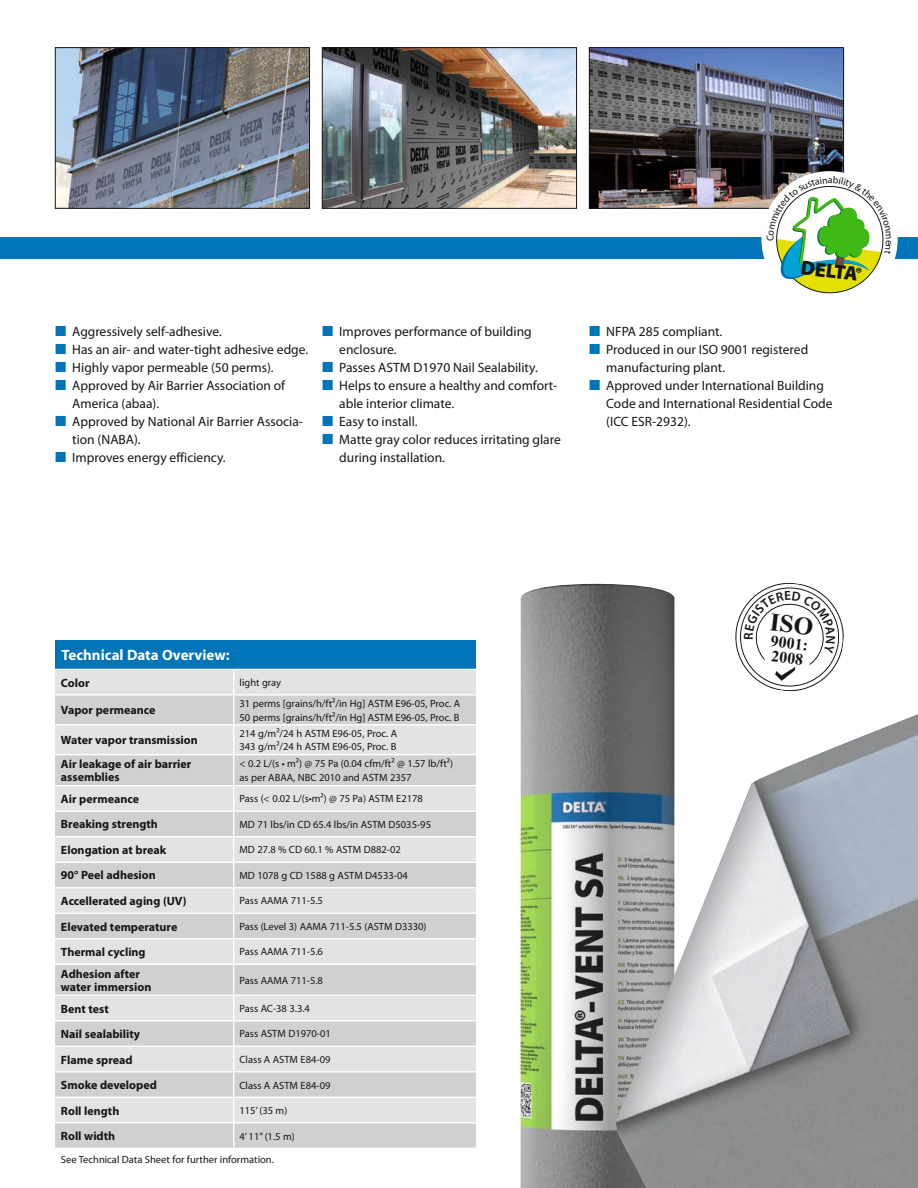
<style>
.page{position:relative;width:918px;height:1188px;background:#fff}
.page>*{position:absolute;margin:0;border:0;box-sizing:border-box;transform-origin:0 0}
.t1{font:900 20.25px "Delta Myriad Pro";color:#151616}
.t2{font:700 16.05px/14.5px "Times New Roman";color:#151616}
.t3{font:700 15px "Myriad Pro Doerken";color:#fff}
.Bau_Subhead_14_20_BL{font:13.5px/18px "Myriad Pro Doerken";color:#151616}
.t4{font:700 12px/13.5px "Myriad Pro Doerken";color:#151616}
.t5{font:10.5px/13.5px "Myriad Pro Doerken";color:#151616}
.s1{color:#0074b8}
</style>
<div class="page">
<div style="left:0;top:237px;width:918px;height:21px;background:#0074b8"></div>
<img style="left:324px;top:49px;width:251px;height:158px">
<div style="left:322px;top:47px;width:255px;height:162px;border:1px solid #151616"></div>
<img style="left:57px;top:49px;width:251px;height:158px">
<div style="left:55px;top:47px;width:255px;height:162px;border:1px solid #151616"></div>
<img style="left:591px;top:49px;width:251px;height:158px">
<div style="left:589px;top:47px;width:255px;height:162px;border:1px solid #151616"></div>
<div style="left:55px;top:640px;width:421px;height:29px;background:#0074b8"></div>
<div style="left:55px;top:670px;width:421px;height:24px;background:#e3e3e3"></div>
<svg style="left:55px;top:696px;width:421px;height:452px;background:#d8d9d9"></svg>
<hr style="left:55px;top:724px;width:179px;height:1px;background:#fff">
<hr style="left:234px;top:724px;width:242px;height:1px;background:#fff">
<svg style="left:233px;top:670px;width:1px;height:84px"></svg>
<hr style="left:55px;top:754px;width:179px;height:1px;background:#fff">
<hr style="left:234px;top:754px;width:242px;height:1px;background:#fff">
<hr style="left:233px;top:755px;width:1px;height:30px;background:#fff">
<hr style="left:55px;top:785px;width:179px;height:1px;background:#fff">
<hr style="left:234px;top:785px;width:242px;height:1px;background:#fff">
<hr style="left:55px;top:811px;width:179px;height:1px;background:#fff">
<hr style="left:234px;top:811px;width:242px;height:1px;background:#fff">
<hr style="left:55px;top:836px;width:179px;height:1px;background:#fff">
<hr style="left:234px;top:836px;width:242px;height:1px;background:#fff">
<hr style="left:55px;top:862px;width:179px;height:1px;background:#fff">
<hr style="left:234px;top:862px;width:242px;height:1px;background:#fff">
<hr style="left:55px;top:887px;width:179px;height:1px;background:#fff">
<hr style="left:234px;top:887px;width:242px;height:1px;background:#fff">
<hr style="left:55px;top:913px;width:179px;height:1px;background:#fff">
<hr style="left:234px;top:913px;width:242px;height:1px;background:#fff">
<hr style="left:55px;top:938px;width:179px;height:1px;background:#fff">
<hr style="left:234px;top:938px;width:242px;height:1px;background:#fff">
<svg style="left:233px;top:786px;width:1px;height:178px"></svg>
<hr style="left:55px;top:964px;width:179px;height:1px;background:#fff">
<hr style="left:234px;top:964px;width:242px;height:1px;background:#fff">
<hr style="left:233px;top:965px;width:1px;height:30px;background:#fff">
<hr style="left:55px;top:1020px;width:179px;height:1px;background:#fff">
<hr style="left:234px;top:1020px;width:242px;height:1px;background:#fff">
<hr style="left:55px;top:1046px;width:179px;height:1px;background:#fff">
<hr style="left:234px;top:1046px;width:242px;height:1px;background:#fff">
<hr style="left:55px;top:1071px;width:179px;height:2px;background:#fff">
<hr style="left:234px;top:1071px;width:242px;height:2px;background:#fff">
<hr style="left:55px;top:1097px;width:179px;height:1px;background:#fff">
<hr style="left:234px;top:1097px;width:242px;height:1px;background:#fff">
<hr style="left:55px;top:1122px;width:179px;height:2px;background:#fff">
<hr style="left:234px;top:1122px;width:242px;height:2px;background:#fff">
<svg style="left:233px;top:996px;width:1px;height:152px"></svg>
<hr style="left:55px;top:995px;width:179px;height:1px;background:#fff">
<hr style="left:234px;top:995px;width:242px;height:1px;background:#fff">
<img style="left:520px;top:584px;width:155px;height:604px">
<img style="left:615px;top:714px;width:303px;height:474px">
<div style="left:761px;top:171px;width:137px;height:136px;background:#fff;border-radius:50%"></div>
<svg style="left:735px;top:582px;width:109px;height:110px"></svg>
<svg style="left:767px;top:176px;width:117px;height:118px"></svg>
<p class="Bau_Subhead_14_20_BL" style="left:55px;top:322px;width:168px"><span class="s1">■</span> Aggressively self-adhesive.</p>
<p class="Bau_Subhead_14_20_BL" style="left:55px;top:340px;width:254px"><span class="s1">■</span> Has an air- and water-tight adhesive edge.</p>
<p class="Bau_Subhead_14_20_BL" style="left:55px;top:358px;width:220px"><span class="s1">■</span> Highly vapor permeable (50 perms).</p>
<p class="Bau_Subhead_14_20_BL" style="left:72px;top:376px;width:214px;text-indent:-17px"><span class="s1">■</span> Approved by Air Barrier Association of<br>America (abaa).</p>
<p class="Bau_Subhead_14_20_BL" style="left:72px;top:412px;width:232px;text-indent:-17px"><span class="s1">■</span> Approved by National Air Barrier Associa&shy;tion (NABA).</p>
<p class="Bau_Subhead_14_20_BL" style="left:55px;top:448px;width:172px"><span class="s1">■</span> Improves energy efficiency.</p>
<p class="Bau_Subhead_14_20_BL" style="left:339px;top:322px;width:194px;text-indent:-17px"><span class="s1">■</span> Improves performance of building enclosure.</p>
<p class="Bau_Subhead_14_20_BL" style="left:322px;top:358px;width:217px"><span class="s1">■</span> Passes ASTM D1970 Nail Sealability.</p>
<p class="Bau_Subhead_14_20_BL" style="left:339px;top:376px;width:220px;text-indent:-17px"><span class="s1">■</span> Helps to ensure a healthy and comfort&shy;able interior climate.</p>
<p class="Bau_Subhead_14_20_BL" style="left:322px;top:412px;width:97px"><span class="s1">■</span> Easy to install.</p>
<p class="Bau_Subhead_14_20_BL" style="left:339px;top:430px;width:223px;text-indent:-17px"><span class="s1">■</span> Matte gray color reduces irritating glare during installation.</p>
<p class="t1" style="left:803px;top:254px;width:61px;rotate:7deg">DELTA®</p>
<p class="Bau_Subhead_14_20_BL" style="left:589px;top:322px;width:135px"><span class="s1">■</span> NFPA 285 compliant.</p>
<p class="Bau_Subhead_14_20_BL" style="left:606px;top:340px;width:203px;text-indent:-17px"><span class="s1">■</span> Produced in our ISO 9001 registered manufacturing plant.</p>
<p class="Bau_Subhead_14_20_BL" style="left:606px;top:376px;width:228px;text-indent:-17px"><span class="s1">■</span> Approved under International Building<br>Code and International Residential Code (ICC ESR-2932).</p>
<p class="t3" style="left:61px;top:645px;width:170px">Technical Data Overview:</p>
<p class="t4" style="left:61px;top:675px;width:30px">Color</p>
<p class="t5" style="left:240px;top:676px;width:43px">light gray</p>
<p class="t4" style="left:61px;top:703px;width:96px">Vapor permeance</p>
<p class="t5" style="left:240px;top:697px;width:222px">31 perms [grains/h/ft²/in Hg] ASTM E96-05, Proc. A</p>
<p class="t5" style="left:240px;top:710px;width:222px">50 perms [grains/h/ft²/in Hg] ASTM E96-05, Proc. B</p>
<p class="t4" style="left:61px;top:733px;width:138px">Water vapor transmission</p>
<p class="t5" style="left:240px;top:726px;width:159px">214 g/m²/24 h ASTM E96-05, Proc. A<br>343 g/m²/24 h ASTM E96-05, Proc. B</p>
<p class="t4" style="left:61px;top:757px;width:132px">Air leakage of air barrier assemblies</p>
<p class="t5" style="left:240px;top:757px;width:215px">&lt; 0.2 L/(s • m²) @ 75 Pa (0.04 cfm/ft² @ 1.57 lb/ft²) as per ABAA, NBC 2010 and ASTM 2357</p>
<p class="t4" style="left:61px;top:792px;width:80px">Air permeance</p>
<p class="t5" style="left:240px;top:792px;width:185px">Pass (&lt; 0.02 L/(s•m²) @ 75 Pa) ASTM E2178</p>
<p class="t4" style="left:61px;top:817px;width:98px">Breaking strength</p>
<p class="t5" style="left:240px;top:817px;width:193px">MD 71 lbs/in CD 65.4 lbs/in ASTM D5035-95</p>
<p class="t4" style="left:61px;top:843px;width:107px">Elongation at break</p>
<p class="t5" style="left:240px;top:843px;width:163px">MD 27.8 % CD 60.1 % ASTM D882-02</p>
<p class="t4" style="left:61px;top:868px;width:96px">90° Peel adhesion</p>
<p class="t5" style="left:240px;top:868px;width:170px">MD 1078 g CD 1588 g ASTM D4533-04</p>
<p class="t4" style="left:61px;top:894px;width:127px">Accellerated aging (UV)</p>
<p class="t5" style="left:240px;top:894px;width:85px">Pass AAMA 711-5.5</p>
<p class="t4" style="left:61px;top:919px;width:118px">Elevated temperature</p>
<p class="t5" style="left:240px;top:920px;width:189px">Pass (Level 3) AAMA 711-5.5 (ASTM D3330)</p>
<p class="t4" style="left:61px;top:945px;width:86px">Thermal cycling</p>
<p class="t5" style="left:240px;top:945px;width:85px">Pass AAMA 711-5.6</p>
<p class="t4" style="left:61px;top:966px;width:92px">Adhesion after water immersion</p>
<p class="t5" style="left:240px;top:973px;width:85px">Pass AAMA 711-5.8</p>
<p class="t4" style="left:61px;top:1001px;width:49px">Bent test</p>
<p class="t5" style="left:240px;top:1002px;width:72px">Pass AC-38 3.3.4</p>
<p class="t4" style="left:61px;top:1027px;width:81px">Nail sealability</p>
<p class="t5" style="left:240px;top:1027px;width:93px">Pass ASTM D1970-01</p>
<p class="t4" style="left:61px;top:1052px;width:73px">Flame spread</p>
<p class="t5" style="left:240px;top:1053px;width:92px">Class A ASTM E84-09</p>
<p class="t4" style="left:61px;top:1078px;width:97px">Smoke developed</p>
<p class="t5" style="left:240px;top:1078px;width:92px">Class A ASTM E84-09</p>
<p class="t4" style="left:61px;top:1103px;width:60px">Roll length</p>
<p class="t5" style="left:240px;top:1104px;width:49px">115’ (35 m)</p>
<p class="t4" style="left:61px;top:1129px;width:56px">Roll width</p>
<p class="t5" style="left:240px;top:1129px;width:57px">4’ 11” (1.5 m)</p>
<p class="t5" style="left:61px;top:1153px;width:214px">See Technical Data Sheet for further information.</p>
<p class="t2" style="left:772px;top:633px;width:39px;rotate:7deg">9001:<br>2008</p>
</div>
